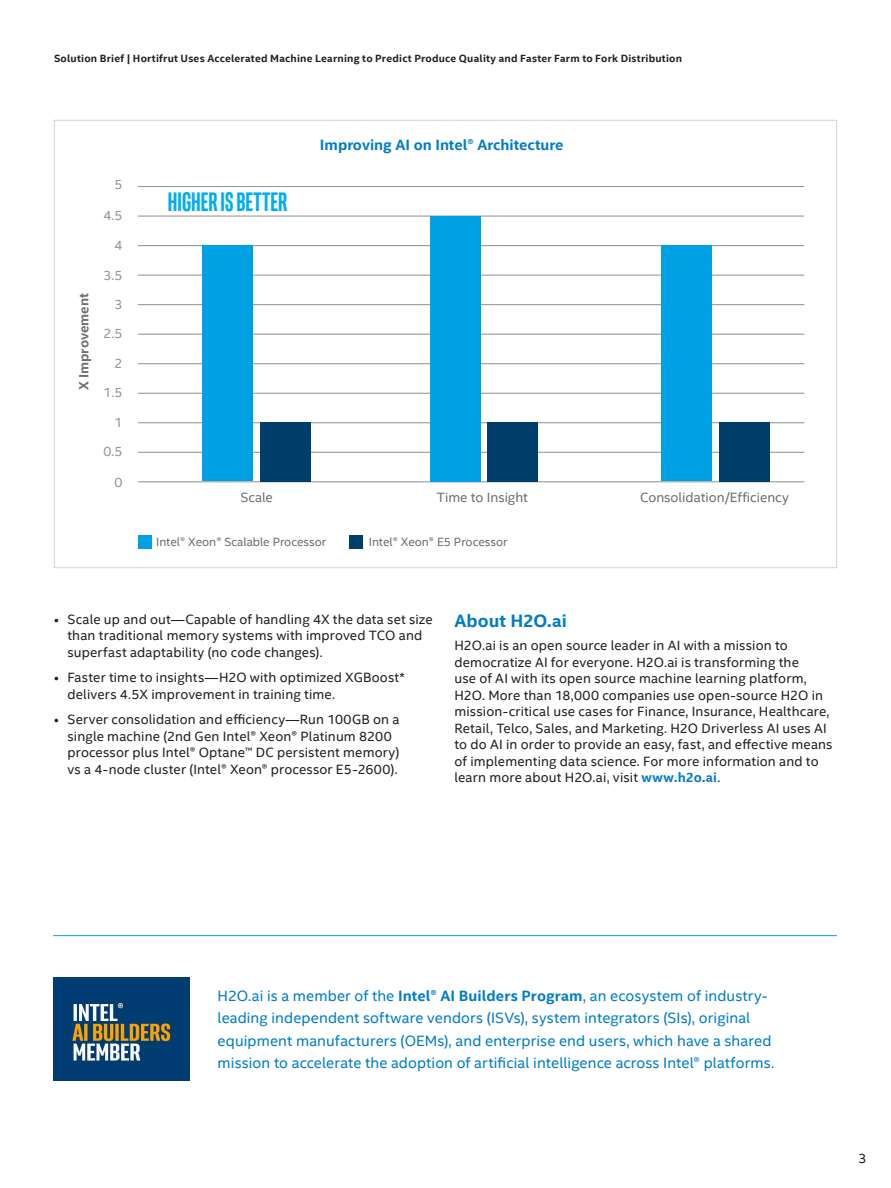
<style>
.page{position:relative;width:891px;height:1188px;background:#fff}
.page>*{position:absolute;margin:0;border:0;box-sizing:border-box;transform-origin:0 0}
.t1{font:700 27px "Intel Clear Pro";color:#00aeef}
.CopyHeaderBlue{font:700 18px "Intel Clear";color:#007dc5}
.MainCopy___Caption{font:15px/22.5px "Intel Clear";letter-spacing:.005em;color:#007dc5}
.t2{font:700 15px "Intel Clear";color:#007dc5}
.MainCopy___Caption-2{font:13.5px/16.5px "Intel Clear";letter-spacing:.01em;color:#231f20}
.t3{font:13.5px "Intel Clear";color:#6d6f71}
.t4{font:13.5px/29.4px "Intel Clear";color:#949698;text-align:right}
.t5{font:700 13.5px "Intel Clear";color:#6d6f71}
.t6{font:12px "Intel Clear";color:#6d6f71}
.t7{font:700 10.5px "Intel Clear";letter-spacing:.02em;color:#231f20}
.s1{font-weight:700;color:#007dc5}
.s2{font-weight:700}
</style>
<div class="page">
<hr style="left:138px;top:186px;width:666px;height:1px;background:#949698">
<hr style="left:138px;top:216px;width:666px;height:1px;background:#949698">
<hr style="left:138px;top:245px;width:666px;height:1px;background:#949698">
<hr style="left:138px;top:275px;width:666px;height:1px;background:#949698">
<hr style="left:138px;top:304px;width:666px;height:1px;background:#949698">
<hr style="left:138px;top:334px;width:666px;height:1px;background:#949698">
<hr style="left:138px;top:363px;width:666px;height:1px;background:#949698">
<hr style="left:138px;top:393px;width:666px;height:1px;background:#949698">
<hr style="left:138px;top:422px;width:666px;height:1px;background:#949698">
<hr style="left:138px;top:452px;width:666px;height:1px;background:#949698">
<hr style="left:138px;top:481px;width:666px;height:1px;background:#949698">
<div style="left:202px;top:246px;width:51px;height:235px;background:#00a1e4"></div>
<div style="left:260px;top:422px;width:51px;height:59px;background:#003e6b"></div>
<div style="left:430px;top:216px;width:50px;height:265px;background:#00a1e4"></div>
<div style="left:488px;top:422px;width:50px;height:59px;background:#003e6b"></div>
<div style="left:661px;top:246px;width:51px;height:235px;background:#00a1e4"></div>
<div style="left:719px;top:422px;width:50px;height:59px;background:#003e6b"></div>
<div style="left:138px;top:535px;width:14px;height:14px;background:#00a1e4"></div>
<div style="left:349px;top:535px;width:14px;height:14px;background:#003e6b"></div>
<img style="left:53px;top:978px;width:136px;height:102px">
<hr style="left:53px;top:935px;width:784px;height:1px;background:#00a1e4">
<p class="t7" style="left:54px;top:51px;width:630px">Solution Brief | Hortifrut Uses Accelerated Machine Learning to Predict Produce Quality and Faster Farm to Fork Distribution</p>
<p class="t5" style="left:75px;top:390px;width:99px;rotate:-90deg">X Improvement</p>
<p class="t4" style="left:114px;top:170px;width:10px">5</p>
<p class="t4" style="left:103px;top:200px;width:20px">4.5</p>
<p class="t4" style="left:114px;top:230px;width:10px">4</p>
<p class="t4" style="left:103px;top:260px;width:20px">3.5<br>3<br>2.5<br>2<br>1.5</p>
<p class="t4" style="left:103px;top:408px;width:20px;line-height:28.5px">1<br>0.5</p>
<p class="t4" style="left:114px;top:467px;width:10px">0</p>
<p class="t1" style="left:168px;top:187px;width:121px">HIGHER IS BETTER</p>
<p class="t2" style="left:320px;top:135px;width:245px">Improving AI on Intel® Architecture</p>
<p class="t3" style="left:241px;top:488px;width:34px">Scale</p>
<p class="t3" style="left:437px;top:488px;width:93px">Time to Insight</p>
<p class="t3" style="left:640px;top:488px;width:150px">Consolidation/Efficiency</p>
<p class="t6" style="left:156px;top:534px;width:172px">Intel® Xeon® Scalable Processor</p>
<p class="t6" style="left:369px;top:534px;width:140px">Intel® Xeon® E5 Processor</p>
<p class="MainCopy___Caption-2" style="left:68px;top:610px;width:367px;text-indent:-14px">• Scale up and out—Capable of handling 4X the data set size than traditional memory systems with improved TCO and superfast adaptability (no code changes).</p>
<p class="MainCopy___Caption-2" style="left:68px;top:669px;width:339px;text-indent:-14px">• Faster time to insights—H2O with optimized XGBoost* delivers 4.5X improvement in training time.</p>
<p class="MainCopy___Caption-2" style="left:68px;top:711px;width:333px;text-indent:-14px">• Server consolidation and efficiency—Run 100GB on a single machine (2nd Gen Intel® Xeon® Platinum 8200 processor plus Intel® Optane™ DC persistent memory) vs a 4-node cluster (Intel® Xeon® processor E5-2600).</p>
<p class="CopyHeaderBlue" style="left:454px;top:608px;width:114px">About H2O.ai</p>
<p class="MainCopy___Caption-2" style="left:454px;top:637px;width:380px">H2O.ai is an open source leader in AI with a mission to democratize AI for everyone. H2O.ai is transforming the<br>use of AI with its open source machine learning platform, H2O. More than 18,000 companies use open-source H2O in mission-critical use cases for Finance, Insurance, Healthcare, Retail, Telco, Sales, and Marketing. H2O Driverless AI uses AI to do AI in order to provide an easy, fast, and effective means of implementing data science. For more information and to learn more about H2O.ai, visit <span class="s1">www.h2o.ai</span>.</p>
<p class="MainCopy___Caption" style="left:218px;top:984px;width:558px">H2O.ai is a member of the <span class="s2">Intel® AI Builders Program</span>, an ecosystem of industry&shy;leading independent software vendors (ISVs), system integrators (SIs), original equipment manufacturers (OEMs), and enterprise end users, which have a shared mission to accelerate the adoption of artificial intelligence across Intel® platforms.</p>
<p class="MainCopy___Caption-2" style="left:858px;top:1150px;width:10px">3</p>
</div>
